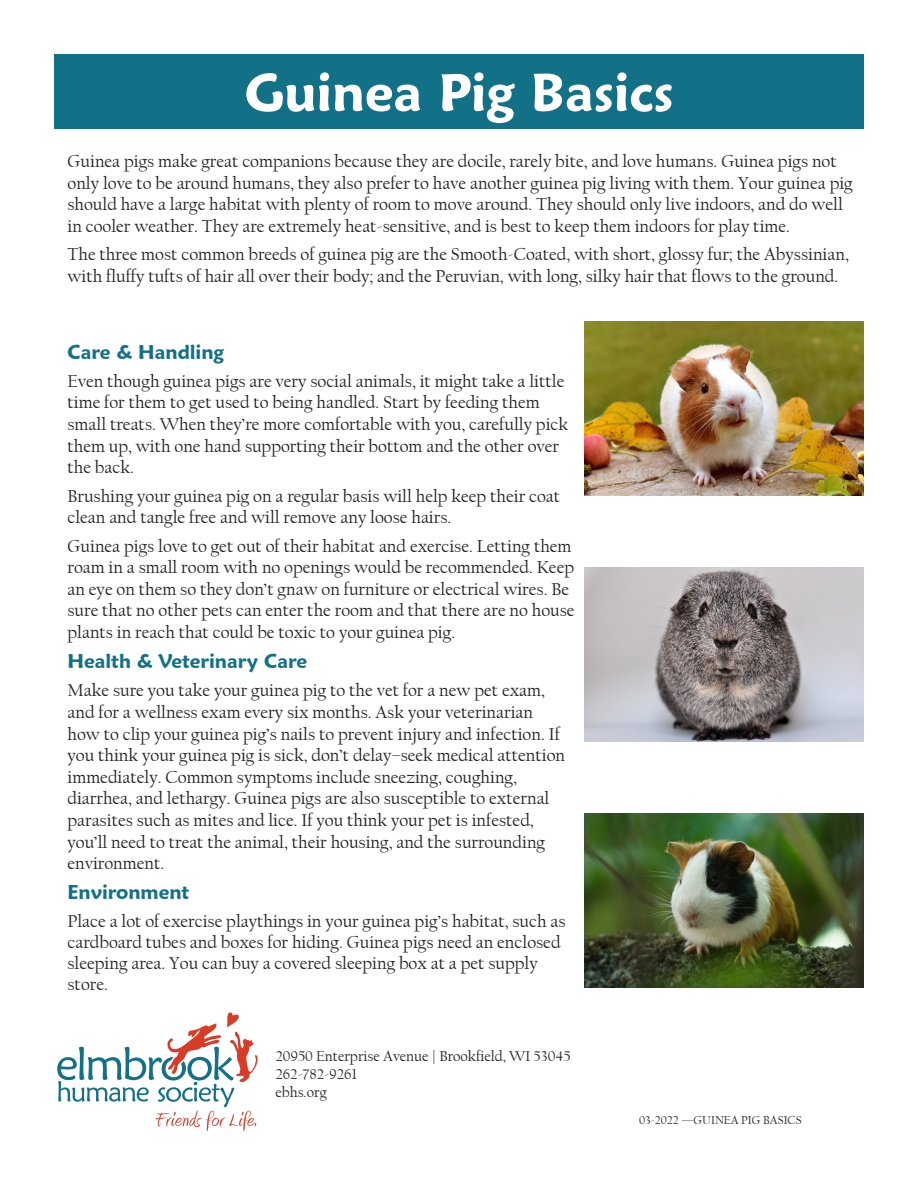
<style>
.page{position:relative;width:918px;height:1188px;background:#fff}
.page>*{position:absolute;margin:0;border:0;box-sizing:border-box;transform-origin:0 0}
.headline{font:600 52.5px "Maiandra GD";color:#fff}
.Information_header{font:600 19.5px "Maiandra GD";color:#137187}
.body{font:18px/21.6px "Californian FB";color:#231f20}
.address{font:15px "Californian FB";color:#231f20}
.date{font:12px "Californian FB";color:#231f20}
</style>
<div class="page">
<div style="left:54px;top:54px;width:810px;height:75px;background:#137187"></div>
<img style="left:584px;top:322px;width:280px;height:173px">
<img style="left:584px;top:814px;width:280px;height:173px">
<img style="left:584px;top:568px;width:280px;height:173px">
<svg style="left:57px;top:1012px;width:201px;height:120px"></svg>
<p class="headline" style="left:245px;top:61px;width:430px">Guinea Pig Basics</p>
<p class="body" style="left:68px;top:151px;width:787px">Guinea pigs make great companions because they are docile, rarely bite, and love humans. Guinea pigs not only love to be around humans, they also prefer to have another guinea pig living with them. Your guinea pig should have a large habitat with plenty of room to move around. They should only live indoors, and do well in cooler weather. They are extremely heat-sensitive, and is best to keep them indoors for play time.</p>
<p class="body" style="left:68px;top:244px;width:783px">The three most common breeds of guinea pig are the Smooth-Coated, with short, glossy fur; the Abyssinian, with fluffy tufts of hair all over their body; and the Peruvian, with long, silky hair that flows to the ground.</p>
<p class="Information_header" style="left:68px;top:340px;width:158px">Care &amp; Handling</p>
<p class="body" style="left:68px;top:370px;width:502px">Even though guinea pigs are very social animals, it might take a little time for them to get used to being handled. Start by feeding them small treats. When they’re more comfortable with you, carefully pick them up, with one hand supporting their bottom and the other over the back.</p>
<p class="body" style="left:68px;top:485px;width:494px">Brushing your guinea pig on a regular basis will help keep their coat clean and tangle free and will remove any loose hairs.</p>
<p class="body" style="left:68px;top:535px;width:509px">Guinea pigs love to get out of their habitat and exercise. Letting them roam in a small room with no openings would be recommended. Keep an eye on them so they don’t gnaw on furniture or electrical wires. Be sure that no other pets can enter the room and that there are no house plants in reach that could be toxic to your guinea pig.</p>
<p class="Information_header" style="left:68px;top:649px;width:241px">Health &amp; Veterinary Care</p>
<p class="body" style="left:68px;top:680px;width:499px">Make sure you take your guinea pig to the vet for a new pet exam, and for a wellness exam every six months. Ask your veterinarian how to clip your guinea pig’s nails to prevent injury and infection. If you think your guinea pig is sick, don’t delay–seek medical attention immediately. Common symptoms include sneezing, coughing, diarrhea, and lethargy. Guinea pigs are also susceptible to external parasites such as mites and lice. If you think your pet is infested, you’ll need to treat the animal, their housing, and the surrounding environment.</p>
<p class="Information_header" style="left:68px;top:881px;width:123px">Environment</p>
<p class="body" style="left:68px;top:911px;width:499px;line-height:21px">Place a lot of exercise playthings in your guinea pig’s habitat, such as cardboard tubes and boxes for hiding. Guinea pigs need an enclosed sleeping area. You can buy a covered sleeping box at a pet supply store.</p>
<p class="address" style="left:275px;top:1048px;width:297px">20950 Enterprise Avenue | Brookfield, WI 53045</p>
<p class="address" style="left:275px;top:1066px;width:83px">262-782-9261</p>
<p class="address" style="left:275px;top:1084px;width:53px">ebhs.org</p>
<p class="date" style="left:639px;top:1113px;width:164px">03-2022 —GUINEA PIG BASICS</p>
</div>
